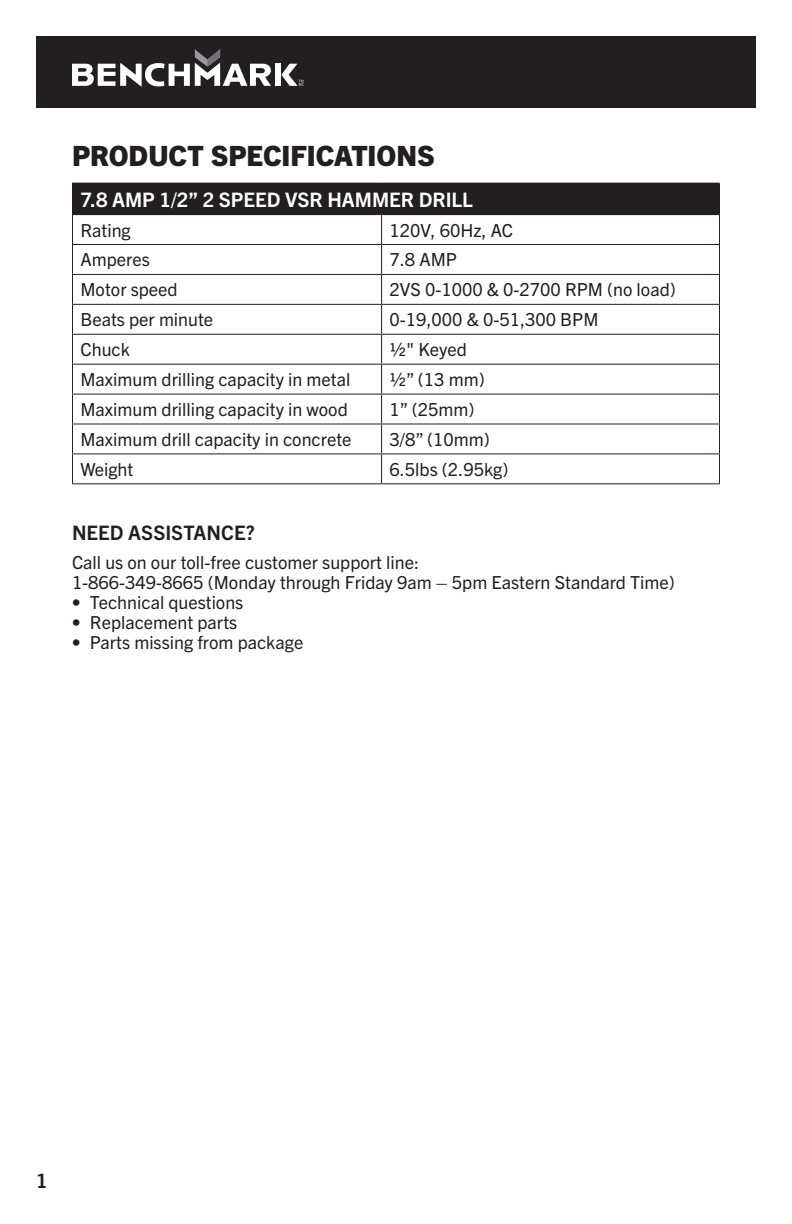
<style>
.page{position:relative;width:792px;height:1224px;background:#fff}
.page>*{position:absolute;margin:0;border:0;box-sizing:border-box;transform-origin:0 0}
.t1{font:800 28px "Trade Gothic Next LT Pro";color:#231f20}
.t2{font:700 20px "Trade Gothic Next LT Pro";color:#fff}
.t3{font:700 20px "Trade Gothic Next LT Pro";color:#231f20}
.t4{font:18px/20px "Trade Gothic Next LT Pro";color:#231f20}
</style>
<div class="page">
<div style="left:36px;top:36px;width:720px;height:72px;background:#231f20"></div>
<div style="left:275px;top:64px;width:6px;height:22px;background:#fff"></div>
<svg style="left:72px;top:49px;width:199px;height:37px"></svg>
<svg style="left:281px;top:64px;width:23px;height:22px"></svg>
<div style="left:72px;top:183px;width:648px;height:32px;background:#231f20"></div>
<hr style="left:72px;top:244px;width:310px;height:1px;background:#231f20">
<hr style="left:382px;top:244px;width:338px;height:1px;background:#231f20">
<hr style="left:72px;top:274px;width:310px;height:1px;background:#231f20">
<hr style="left:382px;top:274px;width:338px;height:1px;background:#231f20">
<hr style="left:72px;top:304px;width:310px;height:1px;background:#231f20">
<hr style="left:382px;top:304px;width:338px;height:1px;background:#231f20">
<hr style="left:72px;top:334px;width:310px;height:1px;background:#231f20">
<hr style="left:382px;top:334px;width:338px;height:1px;background:#231f20">
<hr style="left:72px;top:364px;width:310px;height:1px;background:#231f20">
<hr style="left:382px;top:364px;width:338px;height:1px;background:#231f20">
<hr style="left:72px;top:394px;width:310px;height:1px;background:#231f20">
<hr style="left:382px;top:394px;width:338px;height:1px;background:#231f20">
<hr style="left:72px;top:424px;width:310px;height:1px;background:#231f20">
<hr style="left:382px;top:424px;width:338px;height:1px;background:#231f20">
<hr style="left:72px;top:453px;width:310px;height:1px;background:#231f20">
<hr style="left:382px;top:453px;width:338px;height:1px;background:#231f20">
<svg style="left:381px;top:215px;width:1px;height:268px"></svg>
<hr style="left:72px;top:483px;width:310px;height:1px;background:#231f20">
<hr style="left:382px;top:483px;width:338px;height:1px;background:#231f20">
<svg style="left:72px;top:215px;width:1px;height:268px"></svg>
<svg style="left:719px;top:215px;width:1px;height:268px"></svg>
<h1 class="t1" style="left:72px;top:136px;width:364px">PRODUCT SPECIFICATIONS</h1>
<p class="t2" style="left:80px;top:185px;width:394px">7.8 AMP 1/2” 2 SPEED VSR HAMMER DRILL</p>
<p class="t4" style="left:80px;top:219px;width:52px">Rating</p>
<p class="t4" style="left:390px;top:219px;width:125px">120V, 60Hz, AC</p>
<p class="t4" style="left:80px;top:249px;width:71px">Amperes</p>
<p class="t4" style="left:390px;top:249px;width:69px">7.8 AMP</p>
<p class="t4" style="left:80px;top:279px;width:99px">Motor speed</p>
<p class="t4" style="left:390px;top:279px;width:288px">2VS 0-1000 &amp; 0-2700 RPM (no load)</p>
<p class="t4" style="left:81px;top:309px;width:134px">Beats per minute</p>
<p class="t4" style="left:390px;top:309px;width:210px">0-19,000 &amp; 0-51,300 BPM</p>
<p class="t4" style="left:81px;top:338px;width:51px">Chuck</p>
<p class="t4" style="left:390px;top:338px;width:79px">½" Keyed</p>
<p class="t4" style="left:81px;top:368px;width:271px">Maximum drilling capacity in metal</p>
<p class="t4" style="left:390px;top:368px;width:97px">½” (13 mm)</p>
<p class="t4" style="left:81px;top:398px;width:269px">Maximum drilling capacity in wood</p>
<p class="t4" style="left:390px;top:398px;width:86px">1” (25mm)</p>
<p class="t4" style="left:81px;top:428px;width:273px">Maximum drill capacity in concrete</p>
<p class="t4" style="left:390px;top:428px;width:102px">3/8” (10mm)</p>
<p class="t4" style="left:81px;top:458px;width:54px">Weight</p>
<p class="t4" style="left:390px;top:458px;width:120px">6.5lbs (2.95kg)</p>
<p class="t3" style="left:72px;top:519px;width:184px">NEED ASSISTANCE?</p>
<p class="t4" style="left:72px;top:552px;width:604px">Call us on our toll-free customer support line:<br>1-866-349-8665 (Monday through Friday 9am – 5pm Eastern Standard Time)</p>
<p class="t4" style="left:72px;top:592px;width:173px">• Technical questions</p>
<p class="t4" style="left:72px;top:612px;width:167px">• Replacement parts</p>
<p class="t4" style="left:72px;top:632px;width:233px">• Parts missing from package</p>
<p class="t3" style="left:36px;top:1167px;width:13px">1</p>
</div>
